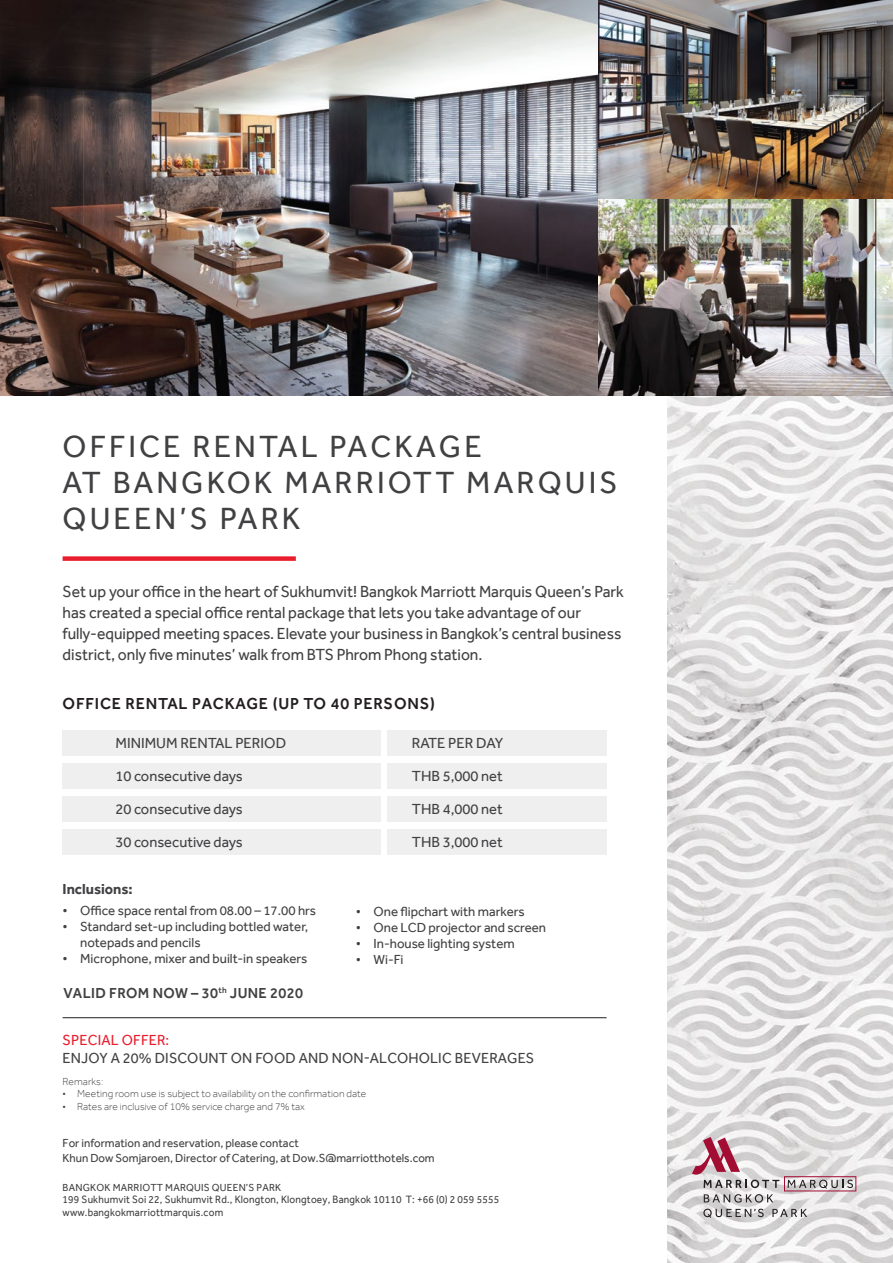
<style>
.page{position:relative;width:893px;height:1263px;background:#fff}
.page>*{position:absolute;margin:0;border:0;box-sizing:border-box;transform-origin:0 0}
.t1{font:31.5px/36px "Effra";letter-spacing:.1em;color:#414042}
.t2{font:16.5px/21px "Effra";color:#414042;scale:.95 1}
.t3{font:500 16.5px "Effra";letter-spacing:.05em;color:#231f20}
.t4{font:15px "Effra";color:#414042}
.t5{font:15px "Effra";color:#414042;scale:.96 1}
.t6{font:500 15px "Effra";letter-spacing:.025em;color:#414042}
.t7{font:15px "Effra";letter-spacing:.015em;color:#e91d2d;scale:.96 1}
.t8{font:700 15px "Effra";color:#414042}
.t9{font:13.5px/16.2px "Effra";color:#414042}
.t10{font:12px/14.4px "Effra";color:#414042;scale:.96 1}
.t11{font:10.95px/12.6px "Effra";letter-spacing:.02em;color:#414042;scale:.92 1}
.t12{font:300 10.5px "Effra";letter-spacing:.005em;color:#414042}
.t13{font:10.5px "Effra";letter-spacing:.02em;color:#414042;scale:.96 1}
</style>
<div class="page">
<img style="left:667px;top:395px;width:226px;height:868px">
<svg style="left:692px;top:1137px;width:164px;height:65px"></svg>
<svg style="left:703px;top:1209px;width:61px;height:9px"></svg>
<svg style="left:772px;top:1209px;width:35px;height:8px"></svg>
<img style="left:0;top:0;width:599px;height:395px">
<img style="left:599px;top:0;width:294px;height:395px">
<div style="left:63px;top:556px;width:233px;height:5px;background:#e91d2d"></div>
<div style="left:63px;top:763px;width:318px;height:25px;background:#efeff0"></div>
<div style="left:63px;top:730px;width:318px;height:25px;background:#efeff0"></div>
<div style="left:63px;top:796px;width:318px;height:25px;background:#efeff0"></div>
<div style="left:63px;top:829px;width:318px;height:26px;background:#efeff0"></div>
<div style="left:387px;top:763px;width:220px;height:25px;background:#efeff0"></div>
<div style="left:387px;top:730px;width:220px;height:25px;background:#efeff0"></div>
<div style="left:387px;top:796px;width:220px;height:25px;background:#efeff0"></div>
<div style="left:387px;top:829px;width:220px;height:26px;background:#efeff0"></div>
<hr style="left:63px;top:1017px;width:544px;height:1px;background:#231f20">
<h1 class="t1" style="left:63px;top:428px;width:556px">OFFICE RENTAL PACKAGE<br>AT BANGKOK MARRIOTT MARQUIS<br>QUEEN’S PARK</h1>
<p class="t2" style="left:63px;top:581px;width:592px">Set up your office in the heart of Sukhumvit! Bangkok Marriott Marquis Queen’s Park has created a special office rental package that lets you take advantage of our fully-equipped meeting spaces. Elevate your business in Bangkok’s central business district, only five minutes’ walk from BTS Phrom Phong station.</p>
<p class="t3" style="left:63px;top:694px;width:374px">OFFICE RENTAL PACKAGE (UP TO 40 PERSONS)</p>
<p class="t4" style="left:115px;top:734px;width:172px">MINIMUM RENTAL PERIOD</p>
<p class="t4" style="left:412px;top:734px;width:93px">RATE PER DAY</p>
<p class="t4" style="left:115px;top:767px;width:129px">10 consecutive days</p>
<p class="t4" style="left:412px;top:767px;width:92px">THB 5,000 net</p>
<p class="t4" style="left:115px;top:800px;width:129px">20 consecutive days</p>
<p class="t4" style="left:412px;top:800px;width:92px">THB 4,000 net</p>
<p class="t4" style="left:115px;top:833px;width:129px">30 consecutive days</p>
<p class="t4" style="left:412px;top:833px;width:92px">THB 3,000 net</p>
<p class="t8" style="left:63px;top:880px;width:72px">Inclusions:</p>
<p class="t9" style="left:63px;top:902px;width:255px">• Office space rental from 08.00 – 17.00 hrs</p>
<p class="t9" style="left:80px;top:918px;width:229px;text-indent:-18px">• Standard set-up including bottled water, notepads and pencils</p>
<p class="t9" style="left:63px;top:951px;width:246px">• Microphone, mixer and built-in speakers</p>
<p class="t6" style="left:63px;top:984px;width:241px">VALID FROM NOW – 30<sup>th</sup> JUNE 2020</p>
<p class="t9" style="left:356px;top:903px;width:170px">• One flipchart with markers</p>
<p class="t9" style="left:356px;top:919px;width:192px">• One LCD projector and screen</p>
<p class="t9" style="left:356px;top:935px;width:160px">• In-house lighting system</p>
<p class="t9" style="left:356px;top:952px;width:49px">• Wi-Fi</p>
<p class="t7" style="left:63px;top:1032px;width:113px">SPECIAL OFFER:</p>
<p class="t5" style="left:63px;top:1050px;width:493px">ENJOY A 20% DISCOUNT ON FOOD AND NON-ALCOHOLIC BEVERAGES</p>
<p class="t12" style="left:63px;top:1075px;width:42px">Remarks:</p>
<p class="t12" style="left:63px;top:1088px;width:305px">• Meeting room use is subject to availability on the confirmation date</p>
<p class="t12" style="left:63px;top:1100px;width:244px">• Rates are inclusive of 10% service charge and 7% tax</p>
<p class="t10" style="left:63px;top:1136px;width:389px">For information and reservation, please contact<br>Khun Dow Somjaroen, Director of Catering, at Dow.S@marriotthotels.com</p>
<p class="t13" style="left:63px;top:1181px;width:229px">BANGKOK MARRIOTT MARQUIS QUEEN’S PARK</p>
<p class="t11" style="left:63px;top:1193px;width:476px">199 Sukhumvit Soi 22, Sukhumvit Rd., Klongton, Klongtoey, Bangkok 10110 T: +66 (0) 2 059 5555 www.bangkokmarriottmarquis.com</p>
</div>
